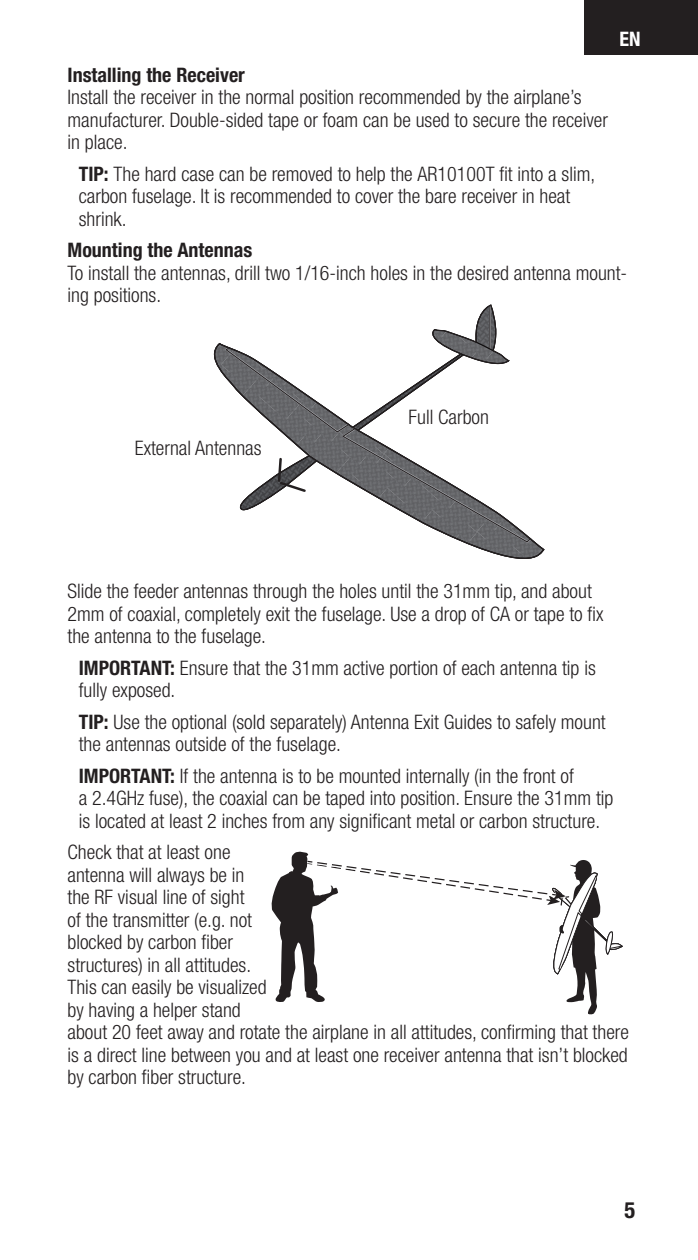
<style>
.page{position:relative;width:698px;height:1260px;background:#fff}
.page>*{position:absolute;margin:0;border:0;box-sizing:border-box;transform-origin:0 0}
.t1{font:700 condensed 22.5px "Helvetica Neue LT Std";color:#231f20}
.body{font:300 condensed 20px/22.5px "Helvetica Neue LT Std";color:#231f20}
.Warranty_Header{font:700 condensed 20px "Helvetica Neue LT Std";color:#231f20}
.body-2{font:700 condensed 20px "Helvetica Neue LT Std";color:#231f20}
.t2{font:700 condensed 20px "Helvetica Neue LT Std";color:#fff}
.s1{font-weight:700}
</style>
<div class="page">
<div style="left:584px;top:0;width:114px;height:55px;background:#231f20"></div>
<svg style="left:432px;top:305px;width:65px;height:37px"></svg>
<svg style="left:213px;top:342px;width:332px;height:217px"></svg>
<svg style="left:271px;top:852px;width:351px;height:163px"></svg>
<p class="t2" style="left:619px;top:27px;width:23px">EN</p>
<p class="Warranty_Header" style="left:68px;top:63px;width:179px">Installing the Receiver</p>
<p class="body" style="left:68px;top:86px;width:542px">Install the receiver in the normal position recommended by the airplane’s manufacturer. Double-sided tape or foam can be used to secure the receiver in place.</p>
<p class="body" style="left:79px;top:162px;width:518px"><span class="s1">TIP:</span> The hard case can be removed to help the AR10100T fit into a slim, carbon fuselage. It is recommended to cover the bare receiver in heat shrink.</p>
<p class="body-2" style="left:68px;top:238px;width:186px">Mounting the Antennas</p>
<p class="body" style="left:68px;top:261px;width:561px">To install the antennas, drill two 1/16-inch holes in the desired antenna mount&shy;ing positions.</p>
<p class="body" style="left:135px;top:437px;width:128px">External Antennas</p>
<p class="body" style="left:408px;top:406px;width:82px">Full Carbon</p>
<p class="body" style="left:68px;top:580px;width:537px">Slide the feeder antennas through the holes until the 31mm tip, and about<br>2mm of coaxial, completely exit the fuselage. Use a drop of CA or tape to fix the antenna to the fuselage.</p>
<p class="body" style="left:79px;top:656px;width:518px"><span class="s1">IMPORTANT:</span> Ensure that the 31mm active portion of each antenna tip is fully exposed.</p>
<p class="body" style="left:79px;top:710px;width:528px"><span class="s1">TIP:</span> Use the optional (sold separately) Antenna Exit Guides to safely mount the antennas outside of the fuselage.</p>
<p class="body" style="left:79px;top:764px;width:536px"><span class="s1">IMPORTANT:</span> If the antenna is to be mounted internally (in the front of<br>a 2.4GHz fuse), the coaxial can be taped into position. Ensure the 31mm tip is located at least 2 inches from any significant metal or carbon structure.</p>
<p class="body" style="left:68px;top:841px;width:563px">Check that at least one<br>antenna will always be in<br>the RF visual line of sight<br>of the transmitter (e.g. not<br>blocked by carbon fiber<br>structures) in all attitudes.<br>This can easily be visualized<br>by having a helper stand<br>about 20 feet away and rotate the airplane in all attitudes, confirming that there is a direct line between you and at least one receiver antenna that isn’t blocked by carbon fiber structure.</p>
<p class="t1" style="left:624px;top:1196px;width:12px">5</p>
</div>
